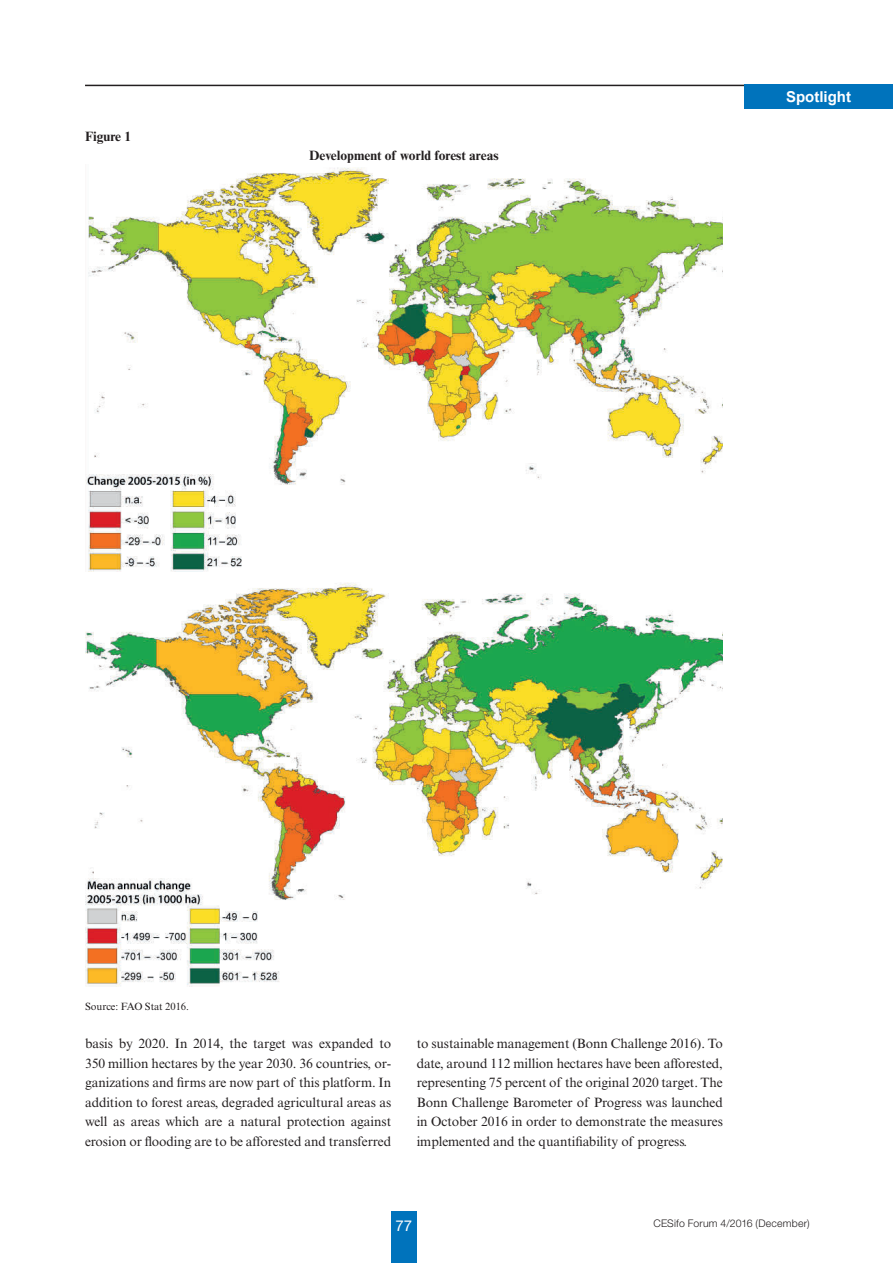
<style>
.page{position:relative;width:893px;height:1263px;background:#fff}
.page>*{position:absolute;margin:0;border:0;box-sizing:border-box;transform-origin:0 0}
.t1{font:700 15px "Arial";color:#fff}
.t2{font:15px "Helvetica Neue LT Std";color:#fff}
.Fliesstext{font:13.5px/19.5px "Times New Roman MT Std";letter-spacing:-.005em;color:#231f20;text-align:justify}
.Zwischen-Head_bold{font:700 13.5px "Times New Roman MT Std";color:#231f20}
.t3{font:300 10.5px "Helvetica Neue LT Std";letter-spacing:.02em;color:#231f20}
.Quelle{font:10.5px "Times New Roman MT Std";color:#231f20}
</style>
<div class="page">
<hr style="left:85px;top:85px;width:661px;height:1px;background:#231f20">
<div style="left:391px;top:1212px;width:26px;height:51px;background:#0073bc"></div>
<div style="left:744px;top:85px;width:149px;height:24px;background:#0073bc"></div>
<img style="left:85px;top:167px;width:638px;height:404px">
<img style="left:85px;top:582px;width:638px;height:404px">
<p class="Zwischen-Head_bold" style="left:85px;top:128px;width:48px">Figure 1</p>
<p class="Zwischen-Head_bold" style="left:309px;top:147px;width:191px">Development of world forest areas</p>
<p class="t1" style="left:786px;top:88px;width:66px">Spotlight</p>
<p class="Quelle" style="left:85px;top:1000px;width:105px">Source: FAO Stat 2016.</p>
<p class="Fliesstext" style="left:85px;top:1034px;width:308px">basis by 2020. In 2014, the target was expanded to 350 million hectares by the year 2030. 36 countries, or&shy;ganizations and firms are now part of this platform. In addition to forest areas, degraded agricultural areas as well as areas which are a natural protection against erosion or flooding are to be afforested and transferred</p>
<p class="Fliesstext" style="left:417px;top:1034px;width:308px">to sustainable management (Bonn Challenge 2016). To date, around 112 million hectares have been afforested, representing 75 percent of the original 2020 target. The Bonn Challenge Barometer of Progress was launched in October 2016 in order to demonstrate the measures implemented and the quantifiability of progress.</p>
<p class="t2" style="left:396px;top:1217px;width:18px">77</p>
<p class="t3" style="left:653px;top:1217px;width:158px">CESifo Forum 4/2016 (December)</p>
</div>
